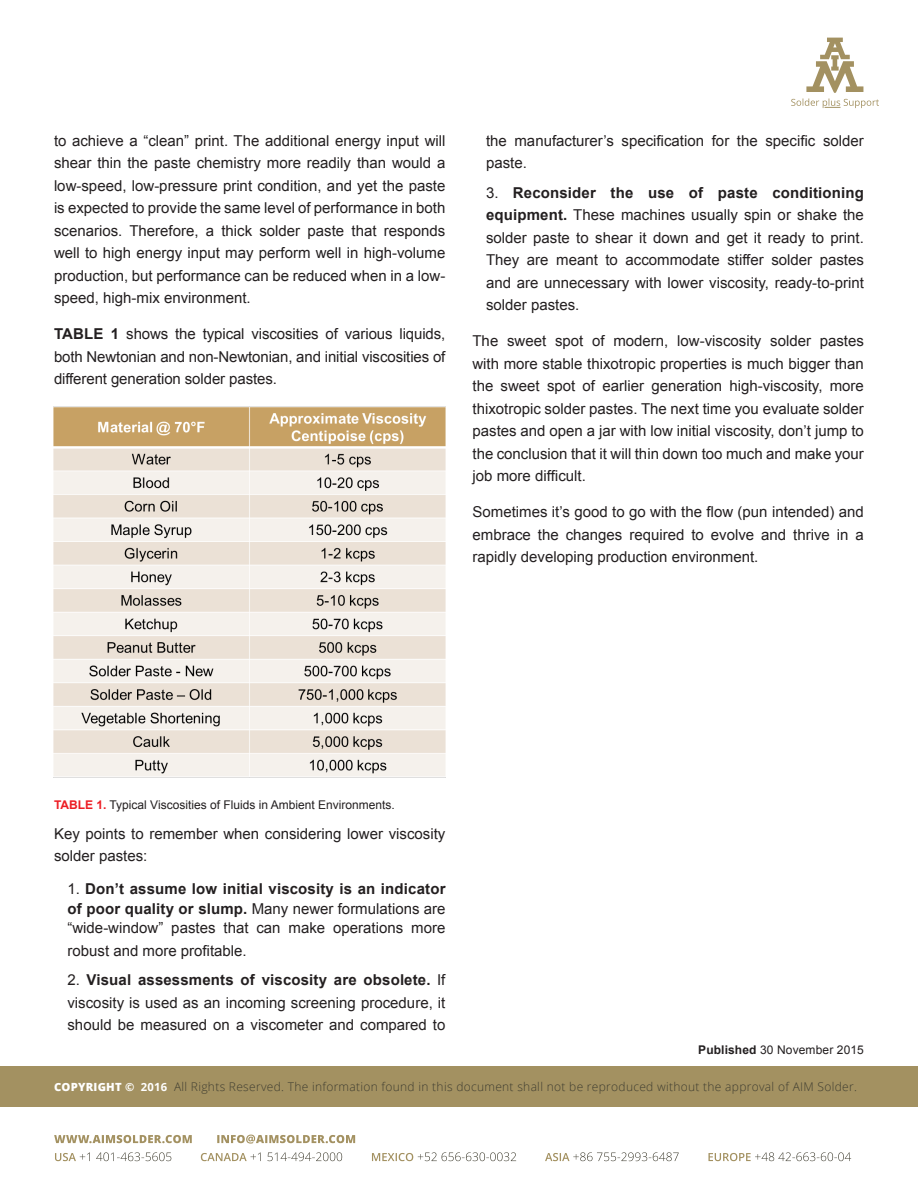
<style>
.page{position:relative;width:918px;height:1188px;background:#fff}
.page>*{position:absolute;margin:0;border:0;box-sizing:border-box;transform-origin:0 0}
.t1{font:15px/22.5px "Arial";color:#231f20;text-align:justify}
.t2{font:300 12px "Open Sans";letter-spacing:.025em;color:#403e31}
.t3{font:12px "Arial";color:#231f20}
.s1{font-weight:700}
.s2{font-weight:700;color:#ed1d24}
.s3{font-weight:800;font-size:11.25px;color:#fff}
.s4{font-weight:700;font-size:11.25px;color:#fff}
</style>
<div class="page">
<div style="left:0;top:1066px;width:918px;height:41px;background:#a39161"></div>
<svg style="left:708px;top:1152px;width:143px;height:9px"></svg>
<svg style="left:545px;top:1152px;width:134px;height:9px"></svg>
<svg style="left:372px;top:1152px;width:144px;height:9px"></svg>
<svg style="left:201px;top:1152px;width:141px;height:9px"></svg>
<svg style="left:55px;top:1152px;width:116px;height:9px"></svg>
<svg style="left:54px;top:1135px;width:301px;height:9px"></svg>
<img style="left:54px;top:406px;width:391px;height:372px">
<svg style="left:791px;top:38px;width:88px;height:70px"></svg>
<p class="t1" style="left:54px;top:130px;width:393px">to achieve a “clean” print. The additional energy input will shear thin the paste chemistry more readily than would a low-speed, low-pressure print condition, and yet the paste is expected to provide the same level of performance in both scenarios. Therefore, a thick solder paste that responds well to high energy input may perform well in high-volume production, but performance can be reduced when in a low&shy;speed, high-mix environment.</p>
<p class="t1" style="left:54px;top:323px;width:393px"><span class="s1">TABLE 1</span> shows the typical viscosities of various liquids, both Newtonian and non-Newtonian, and initial viscosities of different generation solder pastes.</p>
<p class="t1" style="left:486px;top:130px;width:379px">the manufacturer’s specification for the specific solder paste.</p>
<p class="t1" style="left:486px;top:181px;width:380px">3. <span class="s1">Reconsider the use of paste conditioning equipment.</span> These machines usually spin or shake the solder paste to shear it down and get it ready to print.<br>They are meant to accommodate stiffer solder pastes and are unnecessary with lower viscosity, ready-to-print solder pastes.</p>
<p class="t1" style="left:472px;top:330px;width:393px">The sweet spot of modern, low-viscosity solder pastes with more stable thixotropic properties is much bigger than the sweet spot of earlier generation high-viscosity, more thixotropic solder pastes. The next time you evaluate solder pastes and open a jar with low initial viscosity, don’t jump to the conclusion that it will thin down too much and make your job more difficult.</p>
<p class="t1" style="left:472px;top:501px;width:393px">Sometimes it’s good to go with the flow (pun intended) and embrace the changes required to evolve and thrive in a rapidly developing production environment.</p>
<p class="t3" style="left:54px;top:797px;width:342px"><span class="s2">TABLE 1.</span> Typical Viscosities of Fluids in Ambient Environments.</p>
<p class="t1" style="left:54px;top:823px;width:393px">Key points to remember when considering lower viscosity solder pastes:</p>
<p class="t1" style="left:67px;top:880px;width:380px;line-height:19.5px">1. <span class="s1">Don’t assume low initial viscosity is an indicator of poor quality or slump.</span> Many newer formulations are “wide-window” pastes that can make operations more</p>
<p class="t1" style="left:67px;top:940px;width:181px">robust and more profitable.</p>
<p class="t1" style="left:67px;top:969px;width:380px">2. <span class="s1">Visual assessments of viscosity are obsolete.</span> If viscosity is used as an incoming screening procedure, it should be measured on a viscometer and compared to</p>
<p class="t3" style="left:698px;top:1042px;width:167px"><span class="s1">Published</span> 30 November 2015</p>
<p class="t2" style="left:54px;top:1079px;width:804px"><span class="s3">COPYRIGHT</span> <span class="s4">© 2016</span> All Rights Reserved. The information found in this document shall not be reproduced without the approval of AIM Solder.</p>
</div>
